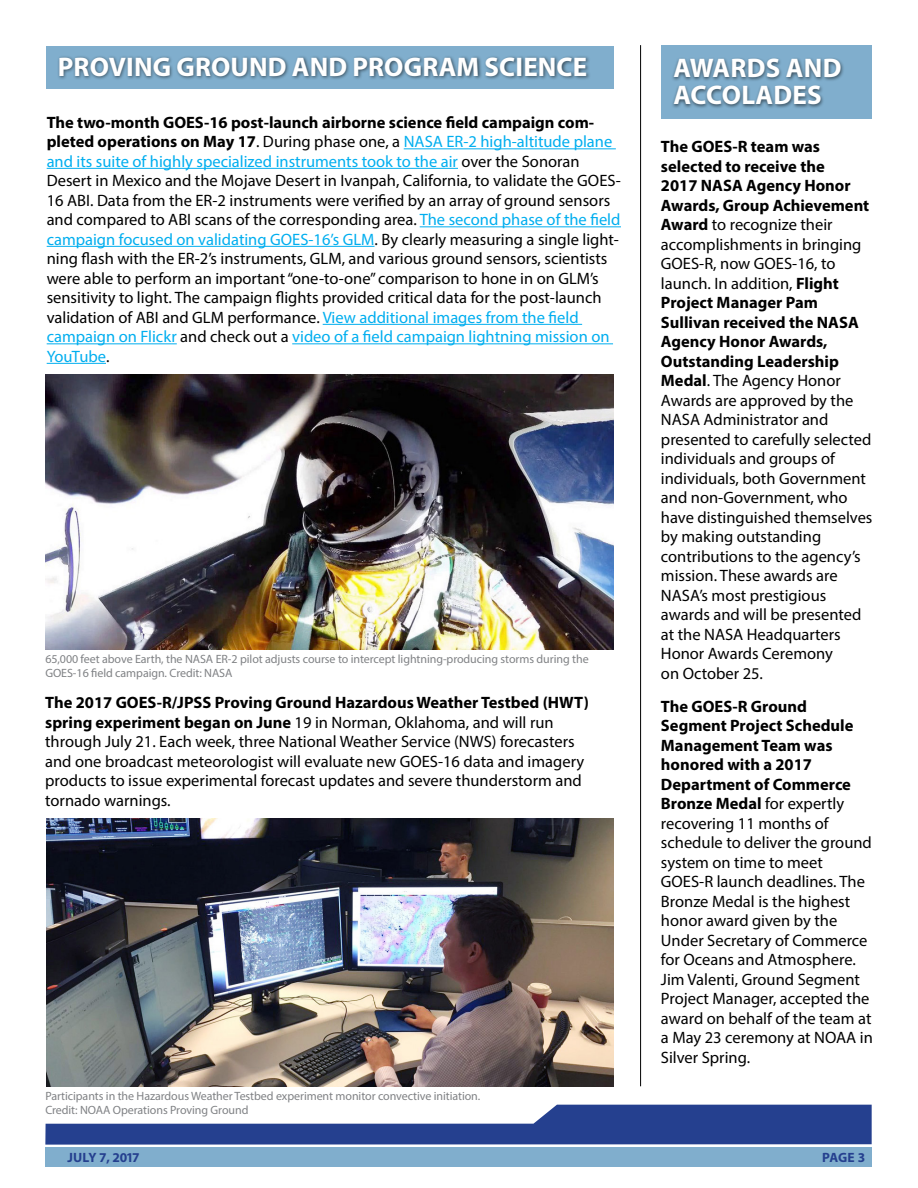
<style>
.page{position:relative;width:918px;height:1188px;background:#fff}
.page>*{position:absolute;margin:0;border:0;box-sizing:border-box;transform-origin:0 0}
.t1{font:700 27px/27px "Myriad Pro";letter-spacing:.005em;color:#fff}
.t2{font:16.5px/19.5px "Myriad Pro";color:#000}
.t3{font:700 13.5px "Myriad Pro";letter-spacing:-.045em;color:#25408f}
.t4{font:700 13.5px "Myriad Pro";letter-spacing:-.01em;color:#25408f}
.t5{font:12px/13.5px "Myriad Pro";letter-spacing:-.005em;color:#808285}
.s1{font-weight:700}
.s2{color:#00aeef}
</style>
<div class="page">
<svg style="left:45px;top:1105px;width:827px;height:40px"></svg>
<div style="left:45px;top:1147px;width:827px;height:20px;background:#80aecd"></div>
<div style="left:46px;top:46px;width:567px;height:43px;background:#80aecd"></div>
<hr style="left:404px;top:148px;width:212px;height:1px;background:#00aeef">
<hr style="left:47px;top:168px;width:411px;height:1px;background:#00aeef">
<hr style="left:420px;top:226px;width:201px;height:1px;background:#00aeef">
<hr style="left:47px;top:246px;width:328px;height:1px;background:#00aeef">
<hr style="left:323px;top:324px;width:259px;height:1px;background:#00aeef">
<hr style="left:47px;top:343px;width:130px;height:1px;background:#00aeef">
<hr style="left:292px;top:343px;width:321px;height:1px;background:#00aeef">
<hr style="left:47px;top:363px;width:59px;height:1px;background:#00aeef">
<img style="left:45px;top:375px;width:568px;height:275px">
<hr style="left:640px;top:45px;width:1px;height:1041px;background:#000">
<img style="left:47px;top:819px;width:566px;height:267px">
<div style="left:57px;top:55px;width:534px;height:26px;background:#000;opacity:.55"></div>
<div style="left:661px;top:45px;width:211px;height:74px;background:#80aecd"></div>
<div style="left:672px;top:57px;width:173px;height:52px;background:#000;opacity:.55"></div>
<h1 class="t1" style="left:58px;top:52px;width:531px">PROVING GROUND AND PROGRAM SCIENCE</h1>
<h1 class="t1" style="left:673px;top:54px;width:170px">AWARDS AND<br>ACCOLADES</h1>
<p class="t2" style="left:47px;top:112px;width:576px"><span class="s1">The two-month GOES-16 post-launch airborne science field campaign com&shy;pleted operations on May 17</span>. During phase one, a <span class="s2">NASA ER-2 high-altitude plane and its suite of highly specialized instruments took to the air</span> over the Sonoran Desert in Mexico and the Mojave Desert in Ivanpah, California, to validate the GOES-16 ABI. Data from the ER-2 instruments were verified by an array of ground sensors and compared to ABI scans of the corresponding area. <span class="s2">The second phase of the field campaign focused on validating GOES-16’s GLM</span>. By clearly measuring a single light&shy;ning flash with the ER-2’s instruments, GLM, and various ground sensors, scientists were able to perform an important “one-to-one” comparison to hone in on GLM’s sensitivity to light. The campaign flights provided critical data for the post-launch validation of ABI and GLM performance. <span class="s2">View additional images from the field campaign on Flickr</span> and check out a <span class="s2">video of a field campaign lightning mission on YouTube</span>.</p>
<p class="t5" style="left:45px;top:652px;width:545px">65,000 feet above Earth, the NASA ER-2 pilot adjusts course to intercept lightning-producing storms during the<br>GOES-16 field campaign. Credit: NASA</p>
<p class="t2" style="left:45px;top:693px;width:545px"><span class="s1">The 2017 GOES-R/JPSS Proving Ground Hazardous Weather Testbed (HWT) spring experiment began on June</span> 19 in Norman, Oklahoma, and will run through July 21. Each week, three National Weather Service (NWS) forecasters and one broadcast meteorologist will evaluate new GOES-16 data and imagery products to issue experimental forecast updates and severe thunderstorm and tornado warnings.</p>
<p class="t5" style="left:45px;top:1089px;width:437px">Participants in the Hazardous Weather Testbed experiment monitor convective initiation.<br>Credit: NOAA Operations Proving Ground</p>
<p class="t2" style="left:661px;top:137px;width:213px"><span class="s1">The GOES-R team was selected to receive the<br>2017 NASA Agency Honor<br>Awards, Group Achievement<br>Award</span> to recognize their accomplishments in bringing<br>GOES-R, now GOES-16, to launch. In addition, <span class="s1">Flight<br>Project Manager Pam<br>Sullivan received the NASA<br>Agency Honor Awards,<br>Outstanding Leadership<br>Medal</span>. The Agency Honor<br>Awards are approved by the<br>NASA Administrator and presented to carefully selected individuals and groups of individuals, both Government and non-Government, who have distinguished themselves by making outstanding contributions to the agency’s mission. These awards are<br>NASA’s most prestigious awards and will be presented at the NASA Headquarters<br>Honor Awards Ceremony<br>on October 25.</p>
<p class="t2" style="left:661px;top:696px;width:213px"><span class="s1">The GOES-R Ground<br>Segment Project Schedule<br>Management Team was honored with a 2017<br>Department of Commerce<br>Bronze Medal</span> for expertly recovering 11 months of schedule to deliver the ground system on time to meet<br>GOES-R launch deadlines. The<br>Bronze Medal is the highest honor award given by the<br>Under Secretary of Commerce for Oceans and Atmosphere.<br>Jim Valenti, Ground Segment<br>Project Manager, accepted the award on behalf of the team at a May 23 ceremony at NOAA in<br>Silver Spring.</p>
<p class="t3" style="left:68px;top:1148px;width:74px">JULY 7, 2017</p>
<p class="t4" style="left:822px;top:1148px;width:45px">PAGE 3</p>
</div>
